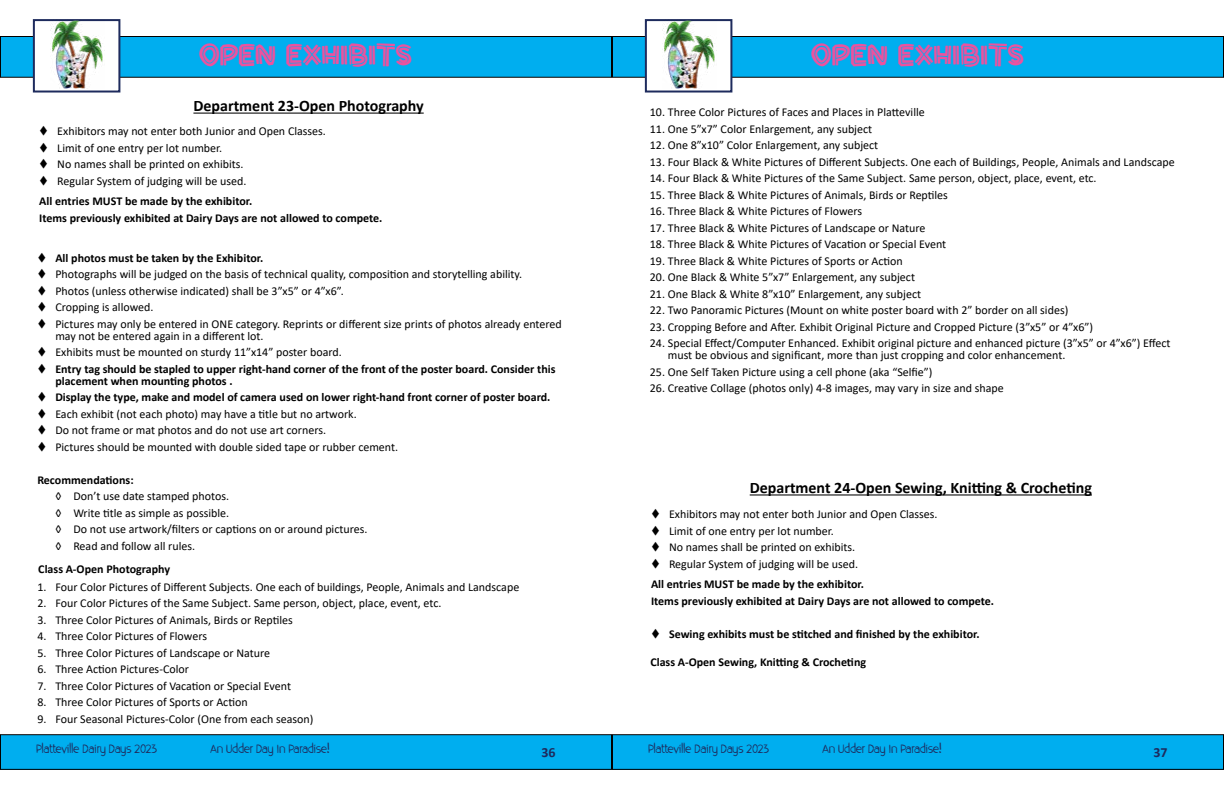
<style>
.page{position:relative;width:1224px;height:792px;background:#fff}
.page>*{position:absolute;margin:0;border:0;box-sizing:border-box;transform-origin:0 0}
.t1{font:30px "Super Tiki";color:#eb529f}
.t2{font:700 16px "Calibri";color:#000}
.t3{font:700 14px "Calibri";color:#1e2b5d}
.t4{font:12px/16.5px "Calibri";color:#000}
.t5{font:700 12px/16.5px "Calibri";color:#000}
.t6{font:12px "Aloha";color:#1e2b5d}
</style>
<div class="page">
<div style="left:0;top:36px;width:612px;height:41px;background:#00aeef"></div>
<div style="left:0;top:36px;width:612px;height:42px;border:1px solid #000"></div>
<div style="left:612px;top:36px;width:612px;height:41px;background:#00aeef"></div>
<div style="left:612px;top:36px;width:612px;height:42px;border:1px solid #000"></div>
<div style="left:0;top:735px;width:612px;height:34px;background:#00aeef"></div>
<div style="left:0;top:734px;width:612px;height:36px;border:1px solid #000"></div>
<div style="left:612px;top:735px;width:612px;height:34px;background:#00aeef"></div>
<div style="left:612px;top:734px;width:612px;height:36px;border:1px solid #000"></div>
<div style="left:33px;top:19px;width:87px;height:74px;background:#fff;border:2px solid #1e2b5d"></div>
<div style="left:645px;top:19px;width:87px;height:74px;background:#fff;border:2px solid #1e2b5d"></div>
<img style="left:51px;top:19px;width:54px;height:70px">
<img style="left:663px;top:19px;width:54px;height:70px">
<hr style="left:193px;top:113px;width:231px;height:1px;background:#000">
<hr style="left:750px;top:494px;width:342px;height:2px;background:#000">
<h1 class="t1" style="left:199px;top:40px;width:215px">OPEN EXHIBITS</h1>
<h1 class="t1" style="left:811px;top:40px;width:215px">OPEN EXHIBITS</h1>
<h2 class="t2" style="left:193px;top:95px;width:232px">Department 23-Open Photography</h2>
<p class="t4" style="left:57px;top:123px;width:270px">Exhibitors may not enter both Junior and Open Classes.<br>Limit of one entry per lot number.<br>No names shall be printed on exhibits.<br>Regular System of judging will be used.</p>
<p class="t5" style="left:39px;top:193px;width:345px">All entries MUST be made by the exhibitor.<br>Items previously exhibited at Dairy Days are not allowed to compete.</p>
<p class="t5" style="left:55px;top:249px;width:209px">All photos must be taken by the Exhibitor.</p>
<p class="t4" style="left:55px;top:266px;width:508px">Photographs will be judged on the basis of technical quality, composition and storytelling ability.<br>Photos (unless otherwise indicated) shall be 3”x5” or 4”x6”.<br>Cropping is allowed.<br>Pictures may only be entered in ONE category. Reprints or different size prints of photos already entered</p>
<p class="t4" style="left:55px;top:327px;width:288px">may not be entered again in a different lot.<br>Exhibits must be mounted on sturdy 11”x14” poster board.</p>
<p class="t5" style="left:55px;top:363px;width:502px;line-height:12px">Entry tag should be stapled to upper right-hand corner of the front of the poster board. Consider this placement when mounting photos .</p>
<p class="t5" style="left:55px;top:389px;width:497px">Display the type, make and model of camera used on lower right-hand front corner of poster board.</p>
<p class="t4" style="left:55px;top:405px;width:344px">Each exhibit (not each photo) may have a title but no artwork.<br>Do not frame or mat photos and do not use art corners.<br>Pictures should be mounted with double sided tape or rubber cement.</p>
<p class="t5" style="left:37px;top:471px;width:98px">Recommendations:</p>
<p class="t4" style="left:55px;top:488px;width:314px">◊ Don’t use date stamped photos.<br>◊ Write title as simple as possible.<br>◊ Do not use artwork/filters or captions on or around pictures. ◊ Read and follow all rules.</p>
<p class="t5" style="left:38px;top:560px;width:133px">Class A-Open Photography</p>
<p class="t4" style="left:37px;top:578px;width:483px">1. Four Color Pictures of Different Subjects. One each of buildings, People, Animals and Landscape</p>
<p class="t4" style="left:37px;top:595px;width:406px">2. Four Color Pictures of the Same Subject. Same person, object, place, event, etc.</p>
<p class="t4" style="left:37px;top:611px;width:257px">3. Three Color Pictures of Animals, Birds or Reptiles</p>
<p class="t4" style="left:37px;top:628px;width:171px">4. Three Color Pictures of Flowers</p>
<p class="t4" style="left:37px;top:644px;width:234px">5. Three Color Pictures of Landscape or Nature</p>
<p class="t4" style="left:37px;top:661px;width:153px">6. Three Action Pictures-Color</p>
<p class="t4" style="left:37px;top:677px;width:255px">7. Three Color Pictures of Vacation or Special Event</p>
<p class="t4" style="left:37px;top:694px;width:212px">8. Three Color Pictures of Sports or Action</p>
<p class="t4" style="left:37px;top:710px;width:278px">9. Four Seasonal Pictures-Color (One from each season)</p>
<p class="t4" style="left:650px;top:104px;width:277px">10. Three Color Pictures of Faces and Places in Platteville</p>
<p class="t4" style="left:650px;top:120px;width:224px">11. One 5”x7” Color Enlargement, any subject</p>
<p class="t4" style="left:650px;top:137px;width:230px">12. One 8”x10” Color Enlargement, any subject</p>
<p class="t4" style="left:650px;top:153px;width:526px">13. Four Black &amp; White Pictures of Different Subjects. One each of Buildings, People, Animals and Landscape</p>
<p class="t4" style="left:650px;top:170px;width:448px">14. Four Black &amp; White Pictures of the Same Subject. Same person, object, place, event, etc.</p>
<p class="t4" style="left:650px;top:186px;width:300px">15. Three Black &amp; White Pictures of Animals, Birds or Reptiles</p>
<p class="t4" style="left:650px;top:203px;width:214px">16. Three Black &amp; White Pictures of Flowers</p>
<p class="t4" style="left:650px;top:219px;width:277px">17. Three Black &amp; White Pictures of Landscape or Nature</p>
<p class="t4" style="left:650px;top:236px;width:298px">18. Three Black &amp; White Pictures of Vacation or Special Event</p>
<p class="t4" style="left:650px;top:252px;width:255px">19. Three Black &amp; White Pictures of Sports or Action</p>
<p class="t4" style="left:650px;top:269px;width:267px">20. One Black &amp; White 5”x7” Enlargement, any subject</p>
<p class="t4" style="left:650px;top:285px;width:273px">21. One Black &amp; White 8”x10” Enlargement, any subject</p>
<p class="t4" style="left:650px;top:302px;width:420px">22. Two Panoramic Pictures (Mount on white poster board with 2” border on all sides)</p>
<p class="t4" style="left:650px;top:318px;width:445px">23. Cropping Before and After. Exhibit Original Picture and Cropped Picture (3”x5” or 4”x6”)</p>
<p class="t4" style="left:668px;top:337px;width:504px;line-height:12px;text-indent:-18px">24. Special Effect/Computer Enhanced. Exhibit original picture and enhanced picture (3”x5” or 4”x6”) Effect must be obvious and significant, more than just cropping and color enhancement.</p>
<p class="t4" style="left:650px;top:363px;width:284px">25. One Self Taken Picture using a cell phone (aka “Selfie”)</p>
<p class="t4" style="left:650px;top:380px;width:355px">26. Creative Collage (photos only) 4-8 images, may vary in size and shape</p>
<h2 class="t2" style="left:750px;top:477px;width:344px">Department 24-Open Sewing, Knitting &amp; Crocheting</h2>
<p class="t4" style="left:669px;top:506px;width:270px">Exhibitors may not enter both Junior and Open Classes.<br>Limit of one entry per lot number.<br>No names shall be printed on exhibits.<br>Regular System of judging will be used.</p>
<p class="t5" style="left:651px;top:576px;width:345px">All entries MUST be made by the exhibitor.<br>Items previously exhibited at Dairy Days are not allowed to compete.</p>
<p class="t5" style="left:669px;top:625px;width:312px">Sewing exhibits must be stitched and finished by the exhibitor.</p>
<p class="t5" style="left:650px;top:654px;width:217px">Class A-Open Sewing, Knitting &amp; Crocheting</p>
<p class="t6" style="left:36px;top:739px;width:123px">Platteville Dairy Days 2023</p>
<p class="t6" style="left:211px;top:739px;width:121px">“An Udder Day In Paradise!</p>
<p class="t6" style="left:648px;top:739px;width:123px">Platteville Dairy Days 2023</p>
<p class="t6" style="left:823px;top:739px;width:121px">“An Udder Day In Paradise!</p>
<p class="t3" style="left:542px;top:742px;width:16px">36</p>
<p class="t3" style="left:1154px;top:742px;width:16px">37</p>
</div>
